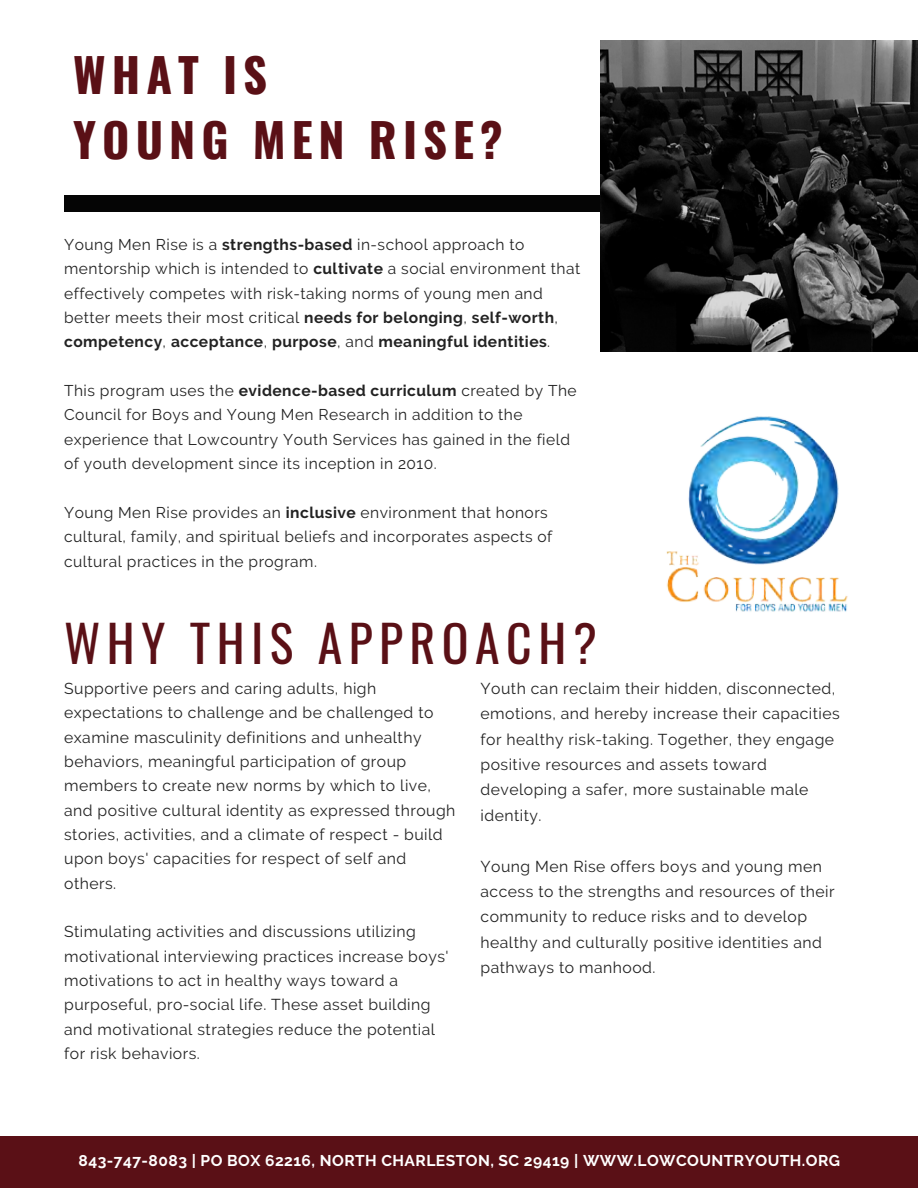
<style>
.page{position:relative;width:918px;height:1188px;background:#fff}
.page>*{position:absolute;margin:0;border:0;box-sizing:border-box;transform-origin:0 0}
.t1{font:49.8px "Oswald";letter-spacing:.13em;color:#5a1016}
.t2{font:700 46.65px/64.5px "Oswald";letter-spacing:.13em;color:#5a1016}
.t3{font:15.75px/24.3px "Raleway";letter-spacing:.03em;color:#222}
.t4{font:15.6px/24.3px "Raleway";letter-spacing:.03em;color:#222}
.t5{font:700 15.6px "Raleway";letter-spacing:.03em;color:#fff}
.s1{font-weight:700}
</style>
<div class="page">
<div style="left:64px;top:196px;width:854px;height:16px;background:#050505"></div>
<img style="left:600px;top:41px;width:318px;height:310px">
<div style="left:0;top:1136px;width:918px;height:52px;background:#5a1016"></div>
<img style="left:666px;top:416px;width:182px;height:196px">
<h2 class="t2" style="left:73px;top:41px;width:431px">WHAT IS<br>YOUNG MEN RISE?</h2>
<p class="t4" style="left:64px;top:232px;width:518px">Young Men Rise is a <span class="s1">strengths-based</span> in-school approach to mentorship which is intended to <span class="s1">cultivate</span> a social environment that effectively competes with risk-taking norms of young men and better meets their most critical <span class="s1">needs for belonging</span>, <span class="s1">self-worth</span>, <span class="s1">competency</span>, <span class="s1">acceptance</span>, <span class="s1">purpose</span>, and <span class="s1">meaningful identities</span>.</p>
<p class="t4" style="left:64px;top:378px;width:514px">This program uses the <span class="s1">evidence-based curriculum</span> created by The Council for Boys and Young Men Research in addition to the experience that Lowcountry Youth Services has gained in the field of youth development since its inception in 2010.</p>
<p class="t4" style="left:64px;top:500px;width:490px">Young Men Rise provides an <span class="s1">inclusive</span> environment that honors cultural, family, and spiritual beliefs and incorporates aspects of cultural practices in the program.</p>
<h1 class="t1" style="left:64px;top:604px;width:534px">WHY THIS APPROACH?</h1>
<p class="t3" style="left:64px;top:676px;width:393px">Supportive peers and caring adults, high expectations to challenge and be challenged to examine masculinity definitions and unhealthy behaviors, meaningful participation of group members to create new norms by which to live, and positive cultural identity as expressed through stories, activities, and a climate of respect - build upon boys' capacities for respect of self and others.</p>
<p class="t3" style="left:64px;top:920px;width:386px">Stimulating activities and discussions utilizing motivational interviewing practices increase boys' motivations to act in healthy ways toward a purposeful, pro-social life. These asset building and motivational strategies reduce the potential for risk behaviors.</p>
<p class="t3" style="left:481px;top:676px;width:361px;line-height:25.3px">Youth can reclaim their hidden, disconnected, emotions, and hereby increase their capacities for healthy risk-taking. Together, they engage positive resources and assets toward developing a safer, more sustainable male identity.</p>
<p class="t3" style="left:481px;top:853px;width:355px;line-height:25.3px">Young Men Rise offers boys and young men access to the strengths and resources of their community to reduce risks and to develop healthy and culturally positive identities and pathways to manhood.</p>
<p class="t5" style="left:79px;top:1151px;width:763px">843-747-8083 | PO BOX 62216, NORTH CHARLESTON, SC 29419 | WWW.LOWCOUNTRYOUTH.ORG</p>
</div>
